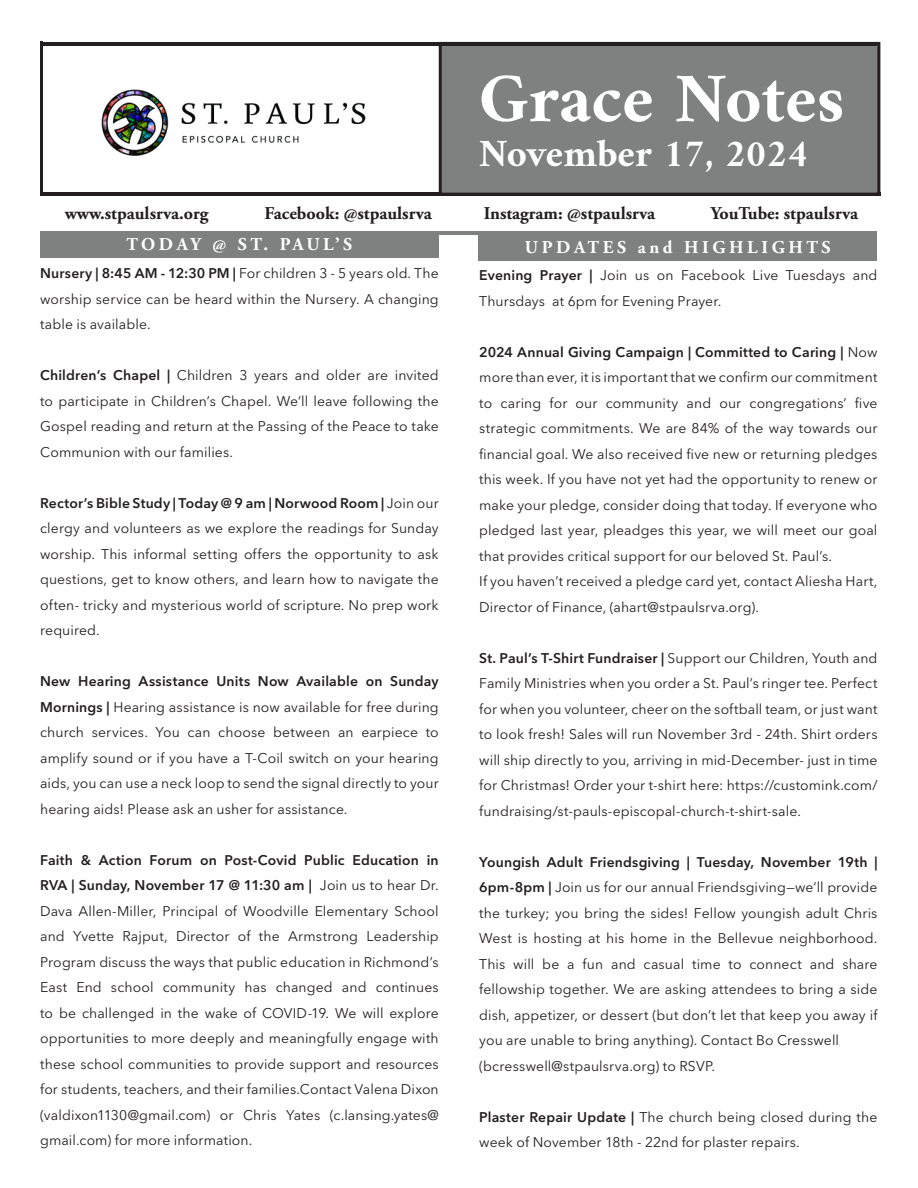
<style>
.page{position:relative;width:918px;height:1188px;background:#fff}
.page>*{position:absolute;margin:0;border:0;box-sizing:border-box;transform-origin:0 0}
.t1{font:700 70.5px "Amiri";color:#fff}
.t2{font:700 39px "Amiri";color:#fff}
.t3{font:700 18px "Adobe Garamond Pro";color:#231f20}
.t4{font:700 18px "Adobe Garamond Pro";letter-spacing:.2em;color:#fff}
.t5{font:700 18px "Adobe Garamond Pro";letter-spacing:.18em;color:#fff}
.Paragraph_Style_1{font:13.95px/25.5px "Avenir Next LT Pro";letter-spacing:.01em;color:#231f20;text-align:justify}
.s1{font-weight:600}
</style>
<div class="page">
<div style="left:40px;top:231px;width:399px;height:26px;background:#7f8080"></div>
<hr style="left:40px;top:192px;width:840px;height:4px;background:#231f20">
<hr style="left:40px;top:231px;width:837px;height:3px;background:#7f8080">
<div style="left:440px;top:43px;width:439px;height:151px;background:#7f8080"></div>
<div style="left:439px;top:42px;width:441px;height:154px;border:3px solid #231f20"></div>
<img style="left:101px;top:89px;width:265px;height:67px">
<hr style="left:40px;top:42px;width:838px;height:3px;background:#231f20">
<hr style="left:40px;top:42px;width:3px;height:152px;background:#231f20">
<div style="left:479px;top:234px;width:398px;height:27px;background:#7f8080"></div>
<p class="t1" style="left:479px;top:56px;width:367px">Grace Notes</p>
<p class="t2" style="left:479px;top:130px;width:331px">November 17, 2024</p>
<p class="t3" style="left:65px;top:203px;width:145px">www.stpaulsrva.org</p>
<p class="t3" style="left:265px;top:203px;width:169px">Facebook: @stpaulsrva</p>
<p class="t3" style="left:484px;top:203px;width:173px">Instagram: @stpaulsrva</p>
<p class="t3" style="left:711px;top:203px;width:149px">YouTube: stpaulsrva</p>
<p class="t5" style="left:127px;top:234px;width:227px">TODAY @ ST. PAUL’S</p>
<p class="t4" style="left:525px;top:237px;width:307px">UPDATES and HIGHLIGHTS</p>
<p class="Paragraph_Style_1" style="left:40px;top:261px;width:400px"><span class="s1">Nursery | 8:45 AM - 12:30 PM |</span> For children 3 - 5 years old. The worship service can be heard within the Nursery. A changing table is available.</p>
<p class="Paragraph_Style_1" style="left:40px;top:363px;width:400px"><span class="s1">Children’s Chapel |</span> Children 3 years and older are invited to participate in Children’s Chapel. We’ll leave following the Gospel reading and return at the Passing of the Peace to take Communion with our families.</p>
<p class="Paragraph_Style_1" style="left:40px;top:490px;width:400px"><span class="s1">Rector’s Bible Study | Today @ 9 am | Norwood Room |</span> Join our clergy and volunteers as we explore the readings for Sunday worship. This informal setting offers the opportunity to ask questions, get to know others, and learn how to navigate the often- tricky and mysterious world of scripture. No prep work required.</p>
<p class="Paragraph_Style_1" style="left:40px;top:669px;width:400px"><span class="s1">New Hearing Assistance Units Now Available on Sunday Mornings |</span> Hearing assistance is now available for free during church services. You can choose between an earpiece to amplify sound or if you have a T-Coil switch on your hearing aids, you can use a neck loop to send the signal directly to your hearing aids! Please ask an usher for assistance.</p>
<p class="Paragraph_Style_1" style="left:40px;top:847px;width:400px"><span class="s1">Faith &amp; Action Forum on Post-Covid Public Education in RVA | Sunday, November 17 @ 11:30 am |</span> Join us to hear Dr.<br>Dava Allen-Miller, Principal of Woodville Elementary School and Yvette Rajput, Director of the Armstrong Leadership Program discuss the ways that public education in Richmond’s East End school community has changed and continues to be challenged in the wake of COVID-19. We will explore opportunities to more deeply and meaningfully engage with these school communities to provide support and resources for students, teachers, and their families.Contact Valena Dixon (valdixon1130@gmail.com) or Chris Yates (c.lansing.yates@ gmail.com) for more information.</p>
<p class="Paragraph_Style_1" style="left:479px;top:262px;width:400px"><span class="s1">Evening Prayer |</span> Join us on Facebook Live Tuesdays and<br>Thursdays at 6pm for Evening Prayer.</p>
<p class="Paragraph_Style_1" style="left:479px;top:339px;width:400px"><span class="s1">2024 Annual Giving Campaign | Committed to Caring |</span> Now more than ever, it is important that we confirm our commitment to caring for our community and our congregations’ five strategic commitments. We are 84% of the way towards our financial goal. We also received five new or returning pledges this week. If you have not yet had the opportunity to renew or make your pledge, consider doing that today. If everyone who pledged last year, pleadges this year, we will meet our goal that provides critical support for our beloved St. Paul’s.</p>
<p class="Paragraph_Style_1" style="left:479px;top:568px;width:400px">If you haven’t received a pledge card yet, contact Aliesha Hart,<br>Director of Finance, (ahart@stpaulsrva.org).</p>
<p class="Paragraph_Style_1" style="left:479px;top:645px;width:400px"><span class="s1">St. Paul’s T-Shirt Fundraiser |</span> Support our Children, Youth and Family Ministries when you order a St. Paul’s ringer tee. Perfect for when you volunteer, cheer on the softball team, or just want to look fresh! Sales will run November 3rd - 24th. Shirt orders will ship directly to you, arriving in mid-December- just in time for Christmas! Order your t-shirt here: https://customink.com/ fundraising/st-pauls-episcopal-church-t-shirt-sale.</p>
<p class="Paragraph_Style_1" style="left:479px;top:849px;width:400px"><span class="s1">Youngish Adult Friendsgiving | Tuesday, November 19th | 6pm-8pm |</span> Join us for our annual Friendsgiving—we’ll provide the turkey; you bring the sides! Fellow youngish adult Chris West is hosting at his home in the Bellevue neighborhood.<br>This will be a fun and casual time to connect and share fellowship together. We are asking attendees to bring a side dish, appetizer, or dessert (but don’t let that keep you away if you are unable to bring anything). Contact Bo Cresswell</p>
<p class="Paragraph_Style_1" style="left:479px;top:1053px;width:237px">(bcresswell@stpaulsrva.org) to RSVP.</p>
<p class="Paragraph_Style_1" style="left:479px;top:1104px;width:400px"><span class="s1">Plaster Repair Update |</span> The church being closed during the week of November 18th - 22nd for plaster repairs.</p>
</div>
